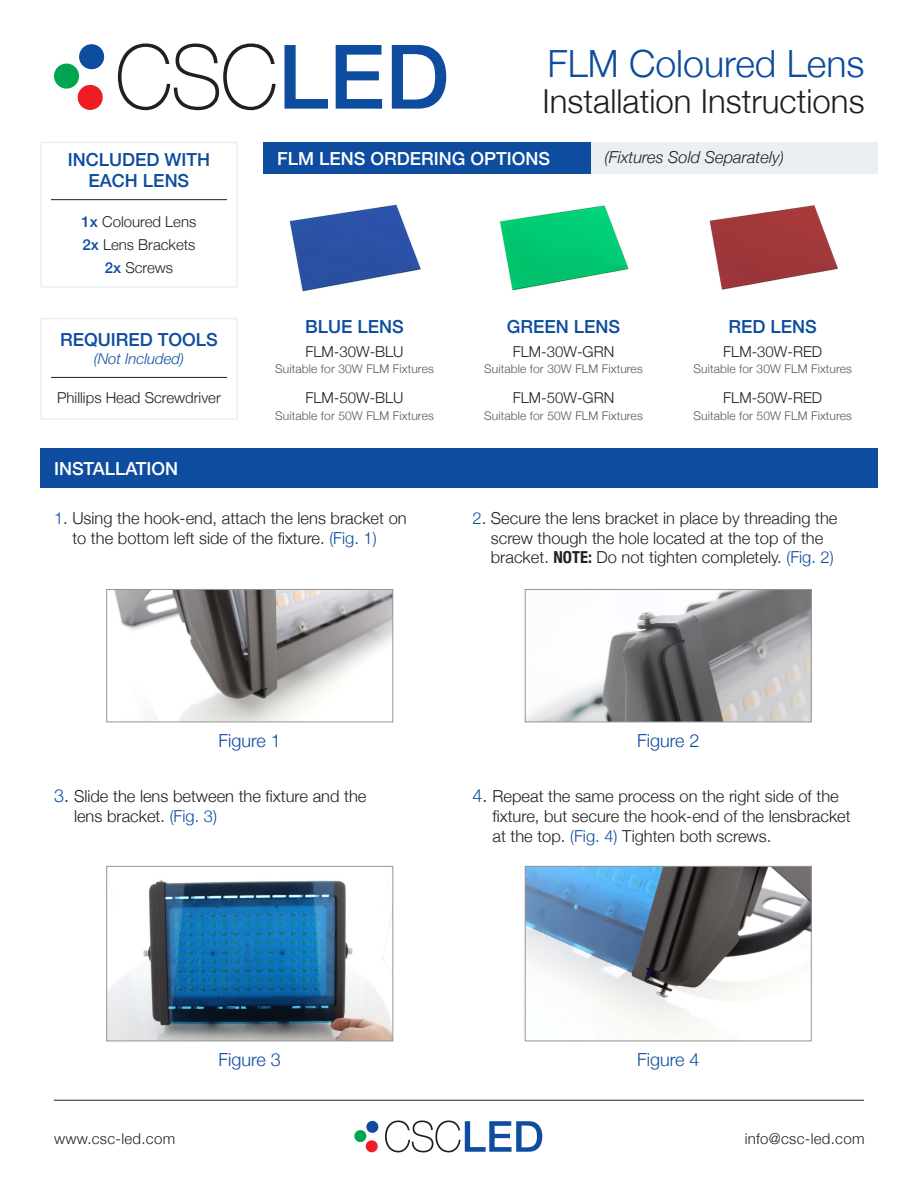
<style>
.page{position:relative;width:918px;height:1188px;background:#fff}
.page>*{position:absolute;margin:0;border:0;box-sizing:border-box;transform-origin:0 0}
.t1{font:300 37.5px "Helvetica Neue";color:#0d4c9f}
.t2{font:300 33px "Helvetica Neue";color:#231f20}
.t3{font:500 18px/21.6px "Helvetica Neue";color:#0d4c9f;text-align:center}
.t4{font:500 18px "Helvetica Neue";color:#fff}
.t5{font:300 18px "Helvetica Neue";color:#0d4c9f}
.t6{font:300 16.5px/19.8px "Helvetica Neue";color:#231f20}
.t7{font:italic 300 16.5px "Helvetica Neue";color:#231f20}
.t8{font:300 15px "Helvetica Neue";color:#231f20}
.t9{font:300 15px "Helvetica Neue";letter-spacing:.02em;color:#231f20}
.t10{font:italic 300 15px "Helvetica Neue";color:#0d4c9f}
.t11{font:300 12px "Helvetica Neue";letter-spacing:.01em;color:#57585a}
.s1{font-weight:500;color:#0d4c9f}
.s2{color:#0d4c9f}
.s3{font-weight:700;font-stretch:condensed}
.s4{font-size:18px;color:#0d4c9f}
.s5{font-size:18px}
</style>
<div class="page">
<svg style="left:118px;top:44px;width:158px;height:66px"></svg>
<svg style="left:285px;top:45px;width:43px;height:64px"></svg>
<svg style="left:336px;top:45px;width:46px;height:64px"></svg>
<svg style="left:392px;top:45px;width:54px;height:64px"></svg>
<div style="left:54px;top:64px;width:25px;height:25px;background:#00a54f;border-radius:50%"></div>
<div style="left:78px;top:85px;width:25px;height:25px;background:#ee1d23;border-radius:50%"></div>
<div style="left:79px;top:44px;width:25px;height:25px;background:#0d4c9f;border-radius:50%"></div>
<hr style="left:54px;top:1100px;width:810px;height:1px;background:#231f20">
<div style="left:591px;top:142px;width:287px;height:32px;background:#eceff1"></div>
<div style="left:263px;top:142px;width:328px;height:32px;background:#0d4c9f"></div>
<div style="left:40px;top:448px;width:838px;height:39px;background:#0d4c9f"></div>
<img style="left:289px;top:204px;width:132px;height:88px">
<img style="left:499px;top:205px;width:130px;height:86px">
<img style="left:709px;top:205px;width:129px;height:85px">
<div style="left:40px;top:142px;width:198px;height:146px;border:2px solid #eceff1"></div>
<div style="left:40px;top:318px;width:198px;height:102px;border:2px solid #eceff1"></div>
<hr style="left:51px;top:199px;width:176px;height:1px;background:#231f20">
<hr style="left:51px;top:377px;width:176px;height:1px;background:#231f20">
<svg style="left:385px;top:1120px;width:157px;height:32px"></svg>
<div style="left:354px;top:1130px;width:12px;height:12px;background:#00a54f;border-radius:50%"></div>
<div style="left:366px;top:1140px;width:12px;height:12px;background:#ee1d23;border-radius:50%"></div>
<div style="left:366px;top:1121px;width:12px;height:12px;background:#0d4c9f;border-radius:50%"></div>
<img style="left:114px;top:591px;width:277px;height:129px">
<div style="left:106px;top:589px;width:287px;height:133px;border:1px solid #939598"></div>
<img style="left:527px;top:591px;width:283px;height:129px">
<div style="left:525px;top:589px;width:287px;height:133px;border:1px solid #939598"></div>
<img style="left:527px;top:868px;width:283px;height:168px">
<div style="left:525px;top:866px;width:287px;height:175px;border:1px solid #939598"></div>
<img style="left:108px;top:880px;width:283px;height:159px">
<div style="left:106px;top:866px;width:287px;height:175px;border:1px solid #939598"></div>
<p class="t3" style="left:68px;top:147px;width:144px">INCLUDED WITH<br>EACH LENS</p>
<p class="t8" style="left:82px;top:209px;width:116px"><span class="s1">1x</span> Coloured Lens</p>
<p class="t8" style="left:82px;top:232px;width:115px"><span class="s1">2x</span> Lens Brackets</p>
<p class="t8" style="left:105px;top:256px;width:70px"><span class="s1">2x</span> Screws</p>
<p class="t3" style="left:60px;top:327px;width:159px">REQUIRED TOOLS</p>
<p class="t10" style="left:94px;top:346px;width:92px">(Not Included)</p>
<p class="t8" style="left:57px;top:385px;width:165px">Phillips Head Screwdriver</p>
<p class="t4" style="left:54px;top:454px;width:126px">INSTALLATION</p>
<p class="t1" style="left:548px;top:33px;width:318px">FLM Coloured Lens</p>
<p class="t2" style="left:543px;top:74px;width:324px">Installation Instructions</p>
<p class="t4" style="left:277px;top:144px;width:275px">FLM LENS ORDERING OPTIONS</p>
<p class="t7" style="left:605px;top:144px;width:181px">(Fixtures Sold Separately)</p>
<p class="t3" style="left:305px;top:315px;width:100px">BLUE LENS</p>
<p class="t8" style="left:305px;top:339px;width:100px">FLM-30W-BLU</p>
<p class="t11" style="left:275px;top:359px;width:160px">Suitable for 30W FLM Fixtures</p>
<p class="t8" style="left:305px;top:386px;width:100px">FLM-50W-BLU</p>
<p class="t11" style="left:275px;top:406px;width:160px">Suitable for 50W FLM Fixtures</p>
<p class="t3" style="left:507px;top:315px;width:115px">GREEN LENS</p>
<p class="t8" style="left:513px;top:339px;width:103px">FLM-30W-GRN</p>
<p class="t11" style="left:484px;top:359px;width:160px">Suitable for 30W FLM Fixtures</p>
<p class="t8" style="left:513px;top:386px;width:103px">FLM-50W-GRN</p>
<p class="t11" style="left:484px;top:406px;width:160px">Suitable for 50W FLM Fixtures</p>
<p class="t3" style="left:729px;top:315px;width:90px">RED LENS</p>
<p class="t8" style="left:723px;top:339px;width:100px">FLM-30W-RED</p>
<p class="t11" style="left:693px;top:359px;width:160px">Suitable for 30W FLM Fixtures</p>
<p class="t8" style="left:723px;top:386px;width:100px">FLM-50W-RED</p>
<p class="t11" style="left:693px;top:406px;width:160px">Suitable for 50W FLM Fixtures</p>
<p class="t6" style="left:72px;top:507px;width:336px;text-indent:-18px"><span class="s2">1</span>. Using the hook-end, attach the lens bracket on to the bottom left side of the fixture. <span class="s2">(Fig. 1)</span></p>
<p class="t6" style="left:491px;top:507px;width:348px;text-indent:-18px"><span class="s2">2</span>. Secure the lens bracket in place by threading the screw though the hole located at the top of the bracket. <span class="s3">NOTE:</span> Do not tighten completely. <span class="s2">(Fig. 2)</span></p>
<p class="t5" style="left:219px;top:726px;width:64px">Figure 1</p>
<p class="t5" style="left:637px;top:726px;width:64px">Figure 2</p>
<p class="t6" style="left:74px;top:785px;width:294px;text-indent:-20px"><span class="s4">3</span><span class="s5">.</span> Slide the lens between the fixture and the lens bracket. <span class="s2">(Fig. 3)</span></p>
<p class="t6" style="left:493px;top:785px;width:360px;text-indent:-20px"><span class="s4">4</span><span class="s5">.</span> Repeat the same process on the right side of the fixture, but secure the hook-end of the lensbracket at the top. <span class="s2">(Fig. 4)</span> Tighten both screws.</p>
<p class="t5" style="left:219px;top:1045px;width:64px">Figure 3</p>
<p class="t5" style="left:637px;top:1045px;width:64px">Figure 4</p>
<p class="t9" style="left:54px;top:1127px;width:123px">www.csc-led.com</p>
<p class="t9" style="left:745px;top:1127px;width:121px">info@csc-led.com</p>
</div>
